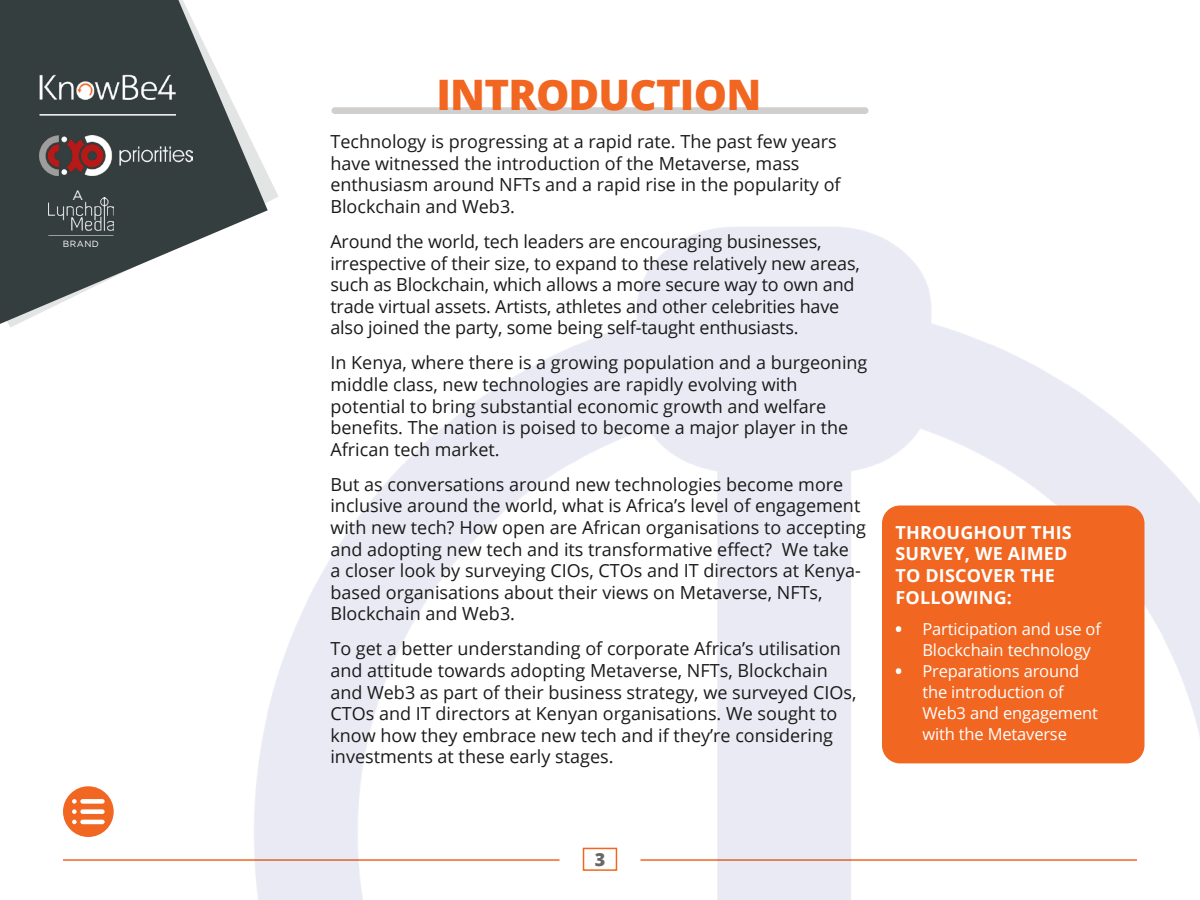
<style>
.page{position:relative;width:1200px;height:900px;background:#fff}
.page>*{position:absolute;margin:0;border:0;box-sizing:border-box;transform-origin:0 0}
.t1{font:800 42px "Open Sans";letter-spacing:-.02em;color:#f16621}
.t2{font:18px/21.6px "Open Sans";color:#1a1a1a}
.t3{font:700 18px/21.6px "Open Sans";letter-spacing:.01em;color:#fff}
.t4{font:800 18px "Open Sans";color:#676767}
.t5{font:16.5px/21px "Open Sans";letter-spacing:-.01em;color:#fff}
.t6{font:13.5px "Gotham";color:#fff}
.t7{font:9px "Gotham";letter-spacing:.05em;color:#fff}
.s1{font-weight:800}
</style>
<div class="page">
<svg style="left:0;top:0;width:268px;height:327px;fill:#353e3f"></svg>
<img style="left:39px;top:135px;width:154px;height:40px">
<img style="left:27px;top:67px;width:153px;height:40px">
<hr style="left:39px;top:114px;width:137px;height:2px;background:#fff">
<img style="left:48px;top:197px;width:66px;height:33px">
<svg style="left:48px;top:235px;width:66px;height:1px"></svg>
<hr style="left:63px;top:859px;width:497px;height:2px;background:#f16621">
<svg style="left:63px;top:786px;width:51px;height:51px"></svg>
<img style="left:190px;top:186px;width:1010px;height:714px">
<div style="left:583px;top:848px;width:34px;height:23px;border:2px solid #f16621"></div>
<div style="left:331px;top:107px;width:537px;height:7px;background:#d0cfcd;border-radius:3px"></div>
<div style="left:882px;top:506px;width:263px;height:257px;background:#f16621;border-radius:18px"></div>
<p class="t6" style="left:72px;top:186px;width:12px">A</p>
<p class="t7" style="left:63px;top:238px;width:37px">BRAND</p>
<h1 class="t1" style="left:436px;top:63px;width:326px">INTRODUCTION</h1>
<p class="t2" style="left:330px;top:130px;width:512px">Technology is progressing at a rapid rate. The past few years have witnessed the introduction of the Metaverse, mass enthusiasm around NFTs and a rapid rise in the popularity of Blockchain and Web3.</p>
<p class="t2" style="left:330px;top:230px;width:531px">Around the world, tech leaders are encouraging businesses, irrespective of their size, to expand to these relatively new areas, such as Blockchain, which allows a more secure way to own and trade virtual assets. Artists, athletes and other celebrities have also joined the party, some being self-taught enthusiasts.</p>
<p class="t2" style="left:330px;top:352px;width:539px">In Kenya, where there is a growing population and a burgeoning middle class, new technologies are rapidly evolving with potential to bring substantial economic growth and welfare benefits. The nation is poised to become a major player in the African tech market.</p>
<p class="t2" style="left:330px;top:473px;width:537px">But as conversations around new technologies become more inclusive around the world, what is Africa’s level of engagement with new tech? How open are African organisations to accepting and adopting new tech and its transformative effect? We take<br>a closer look by surveying CIOs, CTOs and IT directors at Kenya&shy;based organisations about their views on Metaverse, NFTs, Blockchain and Web3.</p>
<p class="t2" style="left:330px;top:638px;width:528px">To get a better understanding of corporate Africa’s utilisation and attitude towards adopting Metaverse, NFTs, Blockchain and Web3 as part of their business strategy, we surveyed CIOs, CTOs and IT directors at Kenyan organisations. We sought to know how they embrace new tech and if they’re considering investments at these early stages.</p>
<p class="t3" style="left:895px;top:521px;width:178px">THROUGHOUT THIS<br>SURVEY, WE AIMED<br>TO DISCOVER THE<br>FOLLOWING:</p>
<p class="t5" style="left:922px;top:618px;width:180px;text-indent:-27px"><span class="s1">•</span> Participation and use of<br>Blockchain technology</p>
<p class="t5" style="left:922px;top:660px;width:177px;text-indent:-27px"><span class="s1">•</span> Preparations around the introduction of<br>Web3 and engagement with the Metaverse</p>
<p class="t4" style="left:595px;top:845px;width:12px">3</p>
</div>
